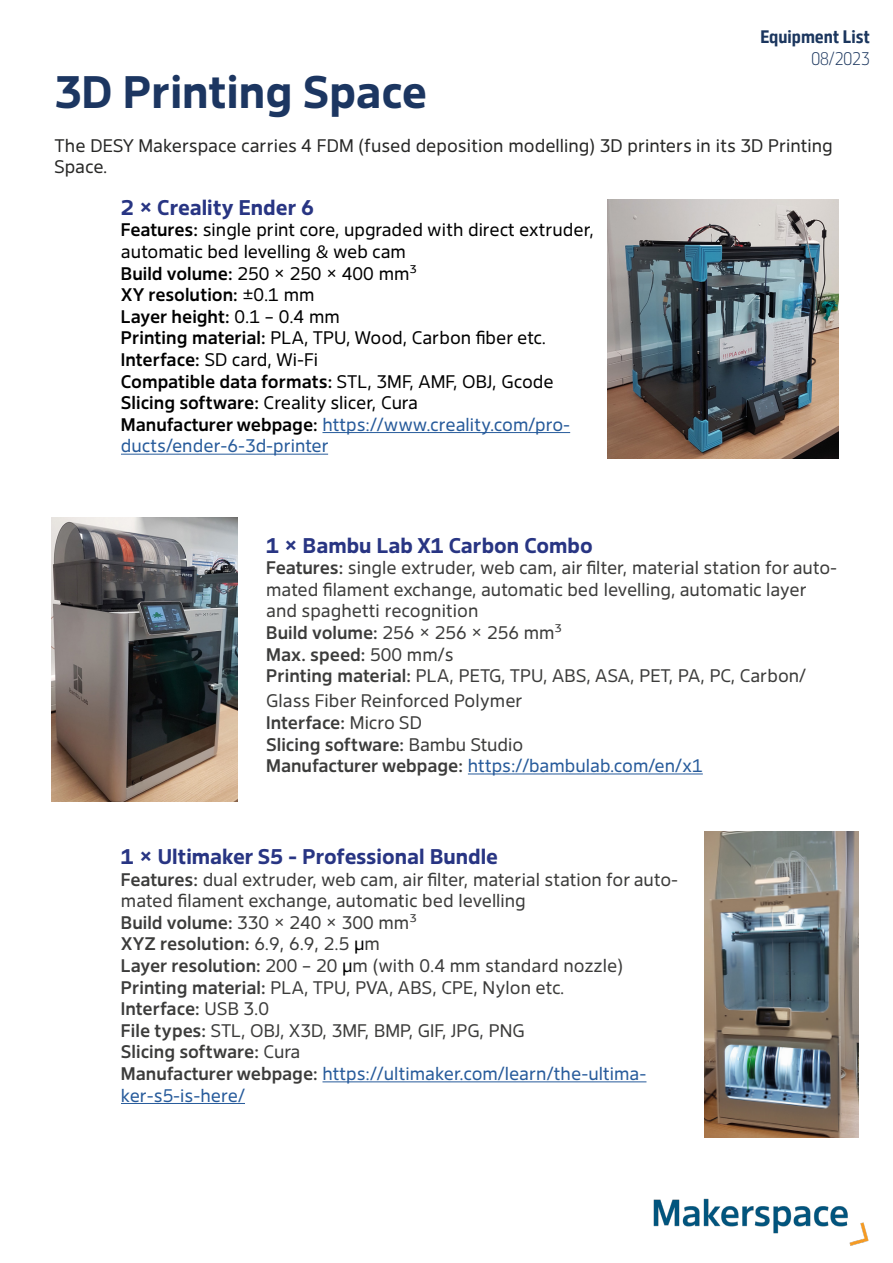
<style>
.page{position:relative;width:893px;height:1263px;background:#fff}
.page>*{position:absolute;margin:0;border:0;box-sizing:border-box;transform-origin:0 0}
.t1{font:700 45px "Desy Sans";color:#1c3661}
.t2{font:700 21px "Desy Sans";color:#283583}
.t3{font:18px/21.6px "Desy Sans";color:#3c3c3b}
.t4{font:18px/21.6px "Desy Sans";color:#000}
.t5{font:500 18px/21.6px "Desy Sans";color:#3c3c3b}
.t6{font:18px/21.6px "Desy Sans";color:#282827}
.t7{font:700 18px "Desy Sans Office Cn";color:#1b365e}
.t8{font:300 18px "Desy Sans Cn";color:#1b365e}
.s1{font-weight:500}
.s2{color:#275b9b}
.s3{font-weight:400}
.s4{font-weight:400;color:#275b9b}
.s5{color:#000}
</style>
<div class="page">
<img style="left:653px;top:1198px;width:216px;height:48px">
<img style="left:608px;top:200px;width:231px;height:258px">
<hr style="left:322px;top:432px;width:248px;height:1px;background:#275b9b">
<hr style="left:121px;top:454px;width:207px;height:1px;background:#275b9b">
<hr style="left:468px;top:773px;width:235px;height:1px;background:#275b9b">
<hr style="left:322px;top:1081px;width:324px;height:1px;background:#275b9b">
<hr style="left:121px;top:1103px;width:124px;height:1px;background:#275b9b">
<img style="left:51px;top:517px;width:187px;height:284px">
<img style="left:705px;top:831px;width:153px;height:306px">
<p class="t7" style="left:760px;top:26px;width:111px">Equipment List</p>
<p class="t8" style="left:811px;top:48px;width:60px">08/2023</p>
<h1 class="t1" style="left:54px;top:65px;width:375px">3D Printing Space</h1>
<p class="t6" style="left:54px;top:134px;width:780px">The DESY Makerspace carries 4 FDM (fused deposition modelling) 3D printers in its 3D Printing<br>Space.</p>
<p class="t2" style="left:121px;top:195px;width:195px">2 × Creality Ender 6</p>
<p class="t4" style="left:121px;top:219px;width:474px"><span class="s1">Features:</span> single print core, upgraded with direct extruder, automatic bed levelling &amp; web cam<br><span class="s1">Build volume:</span> 250 × 250 × 400 mm³<br><span class="s1">XY resolution:</span> ±0.1 mm<br><span class="s1">Layer height:</span> 0.1 – 0.4 mm<br><span class="s1">Printing material:</span> PLA, TPU, Wood, Carbon fiber etc.<br><span class="s1">Interface:</span> SD card, Wi-Fi<br><span class="s1">Compatible data formats:</span> STL, 3MF, AMF, OBJ, Gcode <span class="s1">Slicing software:</span> Creality slicer, Cura<br><span class="s1">Manufacturer webpage:</span> <span class="s2">https://www.creality.com/pro&shy;ducts/ender-6-3d-printer</span></p>
<p class="t2" style="left:266px;top:532px;width:328px">1 × Bambu Lab X1 Carbon Combo</p>
<p class="t3" style="left:266px;top:557px;width:572px"><span class="s1">Features:</span> single extruder, web cam, air filter, material station for auto&shy;mated filament exchange, automatic bed levelling, automatic layer and spaghetti recognition<br><span class="s1">Build volume:</span> 256 × 256 × 256 mm³<br><span class="s1">Max. speed:</span> 500 mm/s<br><span class="s1">Printing material:</span> PLA, PETG, TPU, ABS, ASA, PET, PA, PC, Carbon/</p>
<p class="t5" style="left:266px;top:690px;width:438px"><span class="s3">Glass Fiber Reinforced Polymer<br></span>Interface: <span class="s3">Micro SD<br></span>Slicing software: <span class="s3">Bambu Studio<br></span>Manufacturer webpage: <span class="s4">https://bambulab.com/en/x1</span></p>
<p class="t2" style="left:121px;top:844px;width:379px">1 × Ultimaker S5 - Professional Bundle</p>
<p class="t3" style="left:121px;top:868px;width:559px"><span class="s1">Features:</span> dual extruder, web cam, air filter, material station for auto&shy;mated filament exchange, automatic bed levelling<br><span class="s1">Build volume:</span> 330 × 240 × 300 mm³<br><span class="s1">XYZ resolution:</span> 6.9, 6.9, 2.5 <span class="s5">µ</span>m<br><span class="s1">Layer resolution:</span> 200 – 20 <span class="s5">µ</span>m (with 0.4 mm standard nozzle)<br><span class="s1">Printing material:</span> PLA, TPU, PVA, ABS, CPE, Nylon etc.<br><span class="s1">Interface:</span> USB 3.0<br><span class="s1">File types:</span> STL, OBJ, X3D, 3MF, BMP, GIF, JPG, PNG<br><span class="s1">Slicing software:</span> Cura<br><span class="s1">Manufacturer webpage:</span> <span class="s2">https://ultimaker.com/learn/the-ultima&shy;ker-s5-is-here/</span></p>
</div>
